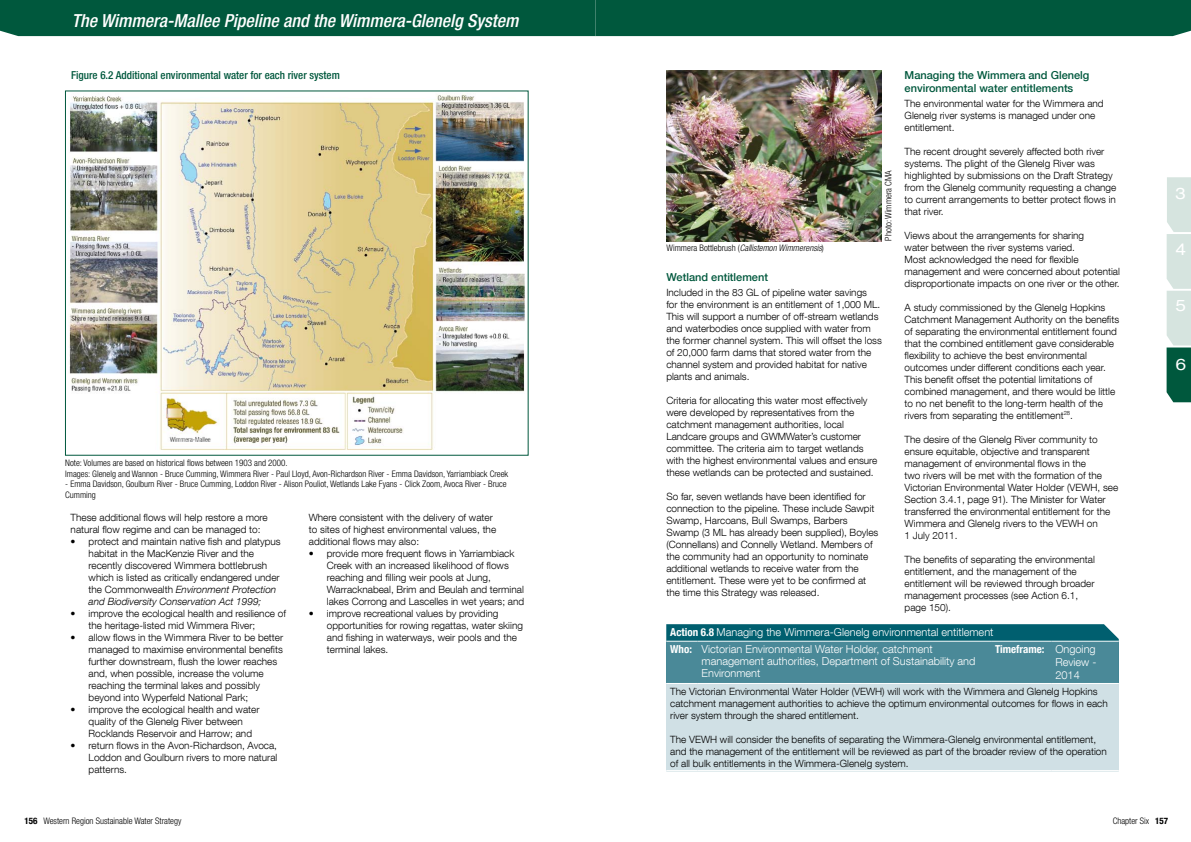
<style>
.page{position:relative;width:1191px;height:842px;background:#fff}
.page>*{position:absolute;margin:0;border:0;box-sizing:border-box;transform-origin:0 0}
.t1{font:italic 500 condensed 18px "Helvetica Neue LT Com";color:#fff}
.t2{font:expanded 16px "Helvetica Neue LT Com";color:#fff}
.Action_Box_Light{font:300 11px/12px "Helvetica Neue LT Com";color:#fff}
._1_1_1_1_Heading{font:500 11px/13.2px "Helvetica Neue LT Com";color:#00583d}
.Action_Box_Bold{font:300 11px "Helvetica Neue LT Com";color:#fff}
.Figure_Heading{font:500 condensed 11px "Helvetica Neue LT Com";color:#00583d}
.Action_Box_Bold-2{font:700 condensed 11px "Helvetica Neue LT Com";color:#fff}
.Body_font_45_Light{font:300 10px/12px "Helvetica Neue LT Com";color:#000}
.Image_attribute{font:300 condensed 9px/10.8px "Helvetica Neue LT Com";color:#000}
.Image_attribute-2{font:italic 300 condensed 9px "Helvetica Neue LT Com";color:#000}
.s1{font-style:italic}
.s2{font-weight:700;font-stretch:condensed}
.s3{font-style:normal}
.s4{font-weight:700}
</style>
<div class="page">
<div style="left:0;top:0;width:1191px;height:36px;background:#00583d"></div>
<svg style="left:1166px;top:177px;width:25px;height:225px;background:#a7c5bc"></svg>
<img style="left:69px;top:94px;width:455px;height:356px">
<img style="left:666px;top:71px;width:215px;height:171px">
<svg style="left:666px;top:624px;width:452px;height:17px;background:#0a6575"></svg>
<div style="left:666px;top:642px;width:452px;height:41px;background:#4a8998"></div>
<div style="left:666px;top:683px;width:452px;height:88px;background:#d0e0e5"></div>
<hr style="left:666px;top:683px;width:31px;height:1px;background:#fff">
<hr style="left:697px;top:683px;width:294px;height:1px;background:#fff">
<hr style="left:991px;top:683px;width:60px;height:1px;background:#fff">
<hr style="left:1051px;top:683px;width:67px;height:1px;background:#fff">
<hr style="left:666px;top:770px;width:31px;height:1px;background:#fff">
<hr style="left:697px;top:770px;width:294px;height:1px;background:#fff">
<hr style="left:991px;top:770px;width:60px;height:1px;background:#fff">
<hr style="left:1051px;top:770px;width:67px;height:1px;background:#fff">
<h1 class="t1" style="left:72px;top:10px;width:448px">The Wimmera-Mallee Pipeline and the Wimmera-Glenelg System</h1>
<p class="Figure_Heading" style="left:71px;top:68px;width:270px">Figure 6.2 Additional environmental water for each river system</p>
<p class="Image_attribute" style="left:65px;top:457px;width:224px">Note: Volumes are based on historical flows between 1903 and 2000.</p>
<p class="Image_attribute" style="left:65px;top:468px;width:444px">Images: Glenelg and Wannon - Bruce Cumming, Wimmera River - Paul Lloyd, Avon-Richardson River - Emma Davidson, Yarriambiack Creek</p>
<p class="Image_attribute" style="left:65px;top:479px;width:443px">- Emma Davidson, Goulburn River - Bruce Cumming, Loddon River - Alison Pouliot, Wetlands Lake Fyans - Click Zoom, Avoca River - Bruce<br>Cumming</p>
<p class="Body_font_45_Light" style="left:71px;top:511px;width:199px">These additional flows will help restore a more natural flow regime and can be managed to:</p>
<p class="Body_font_45_Light" style="left:89px;top:535px;width:194px;text-indent:-18px">• protect and maintain native fish and platypus habitat in the MacKenzie River and the recently discovered Wimmera bottlebrush which is listed as critically endangered under the Commonwealth <span class="s1">Environment Protection and Biodiversity Conservation Act 1999;</span></p>
<p class="Body_font_45_Light" style="left:89px;top:607px;width:199px;text-indent:-18px">• improve the ecological health and resilience of the heritage-listed mid Wimmera River;</p>
<p class="Body_font_45_Light" style="left:89px;top:631px;width:196px;text-indent:-18px">• allow flows in the Wimmera River to be better managed to maximise environmental benefits further downstream, flush the lower reaches and, when possible, increase the volume reaching the terminal lakes and possibly beyond into Wyperfeld National Park;</p>
<p class="Body_font_45_Light" style="left:89px;top:703px;width:172px;text-indent:-18px">• improve the ecological health and water quality of the Glenelg River between<br>Rocklands Reservoir and Harrow; and</p>
<p class="Body_font_45_Light" style="left:89px;top:739px;width:190px;text-align:justify;text-indent:-18px">• return flows in the Avon-Richardson, Avoca, Loddon and Goulburn rivers to more natural patterns.</p>
<p class="Body_font_45_Light" style="left:309px;top:511px;width:189px">Where consistent with the delivery of water to sites of highest environmental values, the additional flows may also:</p>
<p class="Body_font_45_Light" style="left:327px;top:547px;width:199px;text-indent:-18px">• provide more frequent flows in Yarriambiack Creek with an increased likelihood of flows reaching and filling weir pools at Jung, Warracknabeal, Brim and Beulah and terminal lakes Corrong and Lascelles in wet years; and</p>
<p class="Body_font_45_Light" style="left:327px;top:607px;width:197px;text-indent:-18px">• improve recreational values by providing opportunities for rowing regattas, water skiing and fishing in waterways, weir pools and the terminal lakes.</p>
<p class="_1_1_1_1_Heading" style="left:904px;top:68px;width:186px">Managing the Wimmera and Glenelg environmental water entitlements</p>
<p class="Body_font_45_Light" style="left:904px;top:97px;width:200px">The environmental water for the Wimmera and<br>Glenelg river systems is managed under one entitlement.</p>
<p class="Body_font_45_Light" style="left:904px;top:145px;width:213px">The recent drought severely affected both river systems. The plight of the Glenelg River was highlighted by submissions on the Draft Strategy from the Glenelg community requesting a change to current arrangements to better protect flows in that river.</p>
<p class="Body_font_45_Light" style="left:904px;top:229px;width:217px">Views about the arrangements for sharing<br>water between the river systems varied.<br>Most acknowledged the need for flexible management and were concerned about potential disproportionate impacts on one river or the other.</p>
<p class="Body_font_45_Light" style="left:904px;top:301px;width:216px">A study commissioned by the Glenelg Hopkins Catchment Management Authority on the benefits of separating the environmental entitlement found that the combined entitlement gave considerable flexibility to achieve the best environmental outcomes under different conditions each year.<br>This benefit offset the potential limitations of combined management, and there would be little to no net benefit to the long-term health of the rivers from separating the entitlement<sup>28</sup>.</p>
<p class="Body_font_45_Light" style="left:904px;top:433px;width:215px">The desire of the Glenelg River community to ensure equitable, objective and transparent management of environmental flows in the<br>two rivers will be met with the formation of the Victorian Environmental Water Holder (VEWH, see Section 3.4.1, page 91). The Minister for Water transferred the environmental entitlement for the Wimmera and Glenelg rivers to the VEWH on<br>1 July 2011.</p>
<p class="Body_font_45_Light" style="left:904px;top:553px;width:192px">The benefits of separating the environmental entitlement, and the management of the entitlement will be reviewed through broader management processes (see Action 6.1, page 150).</p>
<p class="Action_Box_Bold" style="left:670px;top:625px;width:325px"><span class="s2">Action 6.8</span> Managing the Wimmera-Glenelg environmental entitlement</p>
<p class="Action_Box_Bold-2" style="left:670px;top:642px;width:23px">Who:</p>
<p class="Action_Box_Light" style="left:701px;top:643px;width:275px">Victorian Environmental Water Holder, catchment management authorities, Department of Sustainability and<br>Environment</p>
<p class="Action_Box_Bold-2" style="left:995px;top:642px;width:51px">Timeframe:</p>
<p class="Action_Box_Light" style="left:1055px;top:642px;width:43px;line-height:13.2px;text-align:justify">Ongoing Review - 2014</p>
<p class="Body_font_45_Light" style="left:670px;top:685px;width:429px">The Victorian Environmental Water Holder (VEWH) will work with the Wimmera and Glenelg Hopkins</p>
<p class="Body_font_45_Light" style="left:670px;top:697px;width:439px">catchment management authorities to achieve the optimum environmental outcomes for flows in each</p>
<p class="Body_font_45_Light" style="left:670px;top:709px;width:190px">river system through the shared entitlement.</p>
<p class="Body_font_45_Light" style="left:670px;top:733px;width:438px">The VEWH will consider the benefits of separating the Wimmera-Glenelg environmental entitlement, and the management of the entitlement will be reviewed as part of the broader review of the operation of all bulk entitlements in the Wimmera-Glenelg system.</p>
<p class="Image_attribute" style="left:882px;top:241px;width:71px;rotate:-90deg">Photo: Wimmera CMA</p>
<p class="Image_attribute-2" style="left:666px;top:243px;width:159px"><span class="s3">Wimmera Bottlebrush (</span>Callistemon Wimmerensis<span class="s3">)</span></p>
<p class="_1_1_1_1_Heading" style="left:666px;top:270px;width:103px">Wetland entitlement</p>
<p class="Body_font_45_Light" style="left:666px;top:286px;width:217px">Included in the 83 GL of pipeline water savings<br>for the environment is an entitlement of 1,000 ML.<br>This will support a number of off-stream wetlands and waterbodies once supplied with water from the former channel system. This will offset the loss of 20,000 farm dams that stored water from the channel system and provided habitat for native plants and animals.</p>
<p class="Body_font_45_Light" style="left:666px;top:394px;width:212px">Criteria for allocating this water most effectively were developed by representatives from the catchment management authorities, local Landcare groups and GWMWater’s customer committee. The criteria aim to target wetlands with the highest environmental values and ensure these wetlands can be protected and sustained.</p>
<p class="Body_font_45_Light" style="left:666px;top:490px;width:213px">So far, seven wetlands have been identified for connection to the pipeline. These include Sawpit Swamp, Harcoans, Bull Swamps, Barbers Swamp (3 ML has already been supplied), Boyles (Connellans) and Connelly Wetland. Members of the community had an opportunity to nominate additional wetlands to receive water from the entitlement. These were yet to be confirmed at the time this Strategy was released.</p>
<h2 class="t2" style="left:1175px;top:183px;width:12px">3</h2>
<h2 class="t2" style="left:1175px;top:239px;width:12px">4</h2>
<h2 class="t2" style="left:1175px;top:295px;width:12px">5</h2>
<h2 class="t2" style="left:1175px;top:354px;width:12px">6</h2>
<p class="Image_attribute" style="left:25px;top:815px;width:158px"><span class="s4">156</span> Western Region Sustainable Water Strategy</p>
<p class="Image_attribute" style="left:1112px;top:815px;width:57px">Chapter Six <span class="s4">157</span></p>
</div>
